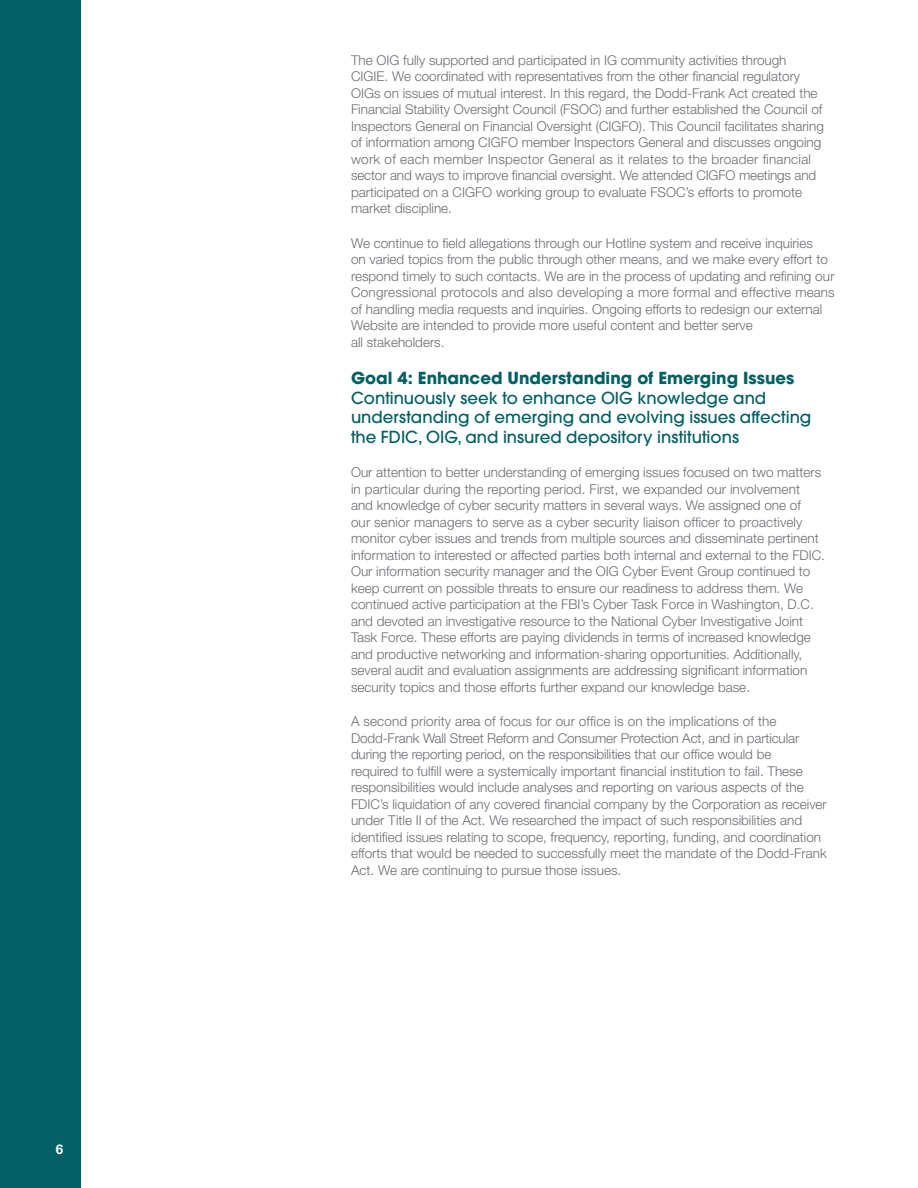
<style>
.page{position:relative;width:918px;height:1188px;background:#fff}
.page>*{position:absolute;margin:0;border:0;box-sizing:border-box;transform-origin:0 0}
.t1{font:500 16.5px/19.5px "Avant Garde";color:#025f63}
.t2{font:300 13.5px/16.5px "Helvetica Neue";color:#696c71}
.t3{font:700 13.5px "Helvetica Neue";color:#fff}
.s1{font-weight:700}
</style>
<div class="page">
<div style="left:0;top:0;width:81px;height:1188px;background:#025f63"></div>
<p class="t3" style="left:56px;top:1141px;width:9px">6</p>
<p class="t2" style="left:351px;top:51px;width:474px">The OIG fully supported and participated in IG community activities through CIGIE. We coordinated with representatives from the other financial regulatory OIGs on issues of mutual interest. In this regard, the Dodd-Frank Act created the Financial Stability Oversight Council (FSOC) and further established the Council of Inspectors General on Financial Oversight (CIGFO). This Council facilitates sharing of information among CIGFO member Inspectors General and discusses ongoing work of each member Inspector General as it relates to the broader financial sector and ways to improve financial oversight. We attended CIGFO meetings and participated on a CIGFO working group to evaluate FSOC’s efforts to promote market discipline.</p>
<p class="t2" style="left:351px;top:234px;width:485px">We continue to field allegations through our Hotline system and receive inquiries<br>on varied topics from the public through other means, and we make every effort to respond timely to such contacts. We are in the process of updating and refining our Congressional protocols and also developing a more formal and effective means of handling media requests and inquiries. Ongoing efforts to redesign our external Website are intended to provide more useful content and better serve<br>all stakeholders.</p>
<h3 class="t1" style="left:351px;top:368px;width:462px"><span class="s1">Goal 4: Enhanced Understanding of Emerging Issues </span>Continuously seek to enhance OIG knowledge and understanding of emerging and evolving issues affecting the FDIC, OIG, and insured depository institutions</h3>
<p class="t2" style="left:351px;top:464px;width:476px">Our attention to better understanding of emerging issues focused on two matters in particular during the reporting period. First, we expanded our involvement and knowledge of cyber security matters in several ways. We assigned one of<br>our senior managers to serve as a cyber security liaison officer to proactively monitor cyber issues and trends from multiple sources and disseminate pertinent information to interested or affected parties both internal and external to the FDIC.<br>Our information security manager and the OIG Cyber Event Group continued to keep current on possible threats to ensure our readiness to address them. We continued active participation at the FBI’s Cyber Task Force in Washington, D.C. and devoted an investigative resource to the National Cyber Investigative Joint Task Force. These efforts are paying dividends in terms of increased knowledge and productive networking and information-sharing opportunities. Additionally, several audit and evaluation assignments are addressing significant information security topics and those efforts further expand our knowledge base.</p>
<p class="t2" style="left:351px;top:713px;width:477px">A second priority area of focus for our office is on the implications of the Dodd-Frank Wall Street Reform and Consumer Protection Act, and in particular during the reporting period, on the responsibilities that our office would be<br>required to fulfill were a systemically important financial institution to fail. These responsibilities would include analyses and reporting on various aspects of the FDIC’s liquidation of any covered financial company by the Corporation as receiver under Title II of the Act. We researched the impact of such responsibilities and identified issues relating to scope, frequency, reporting, funding, and coordination efforts that would be needed to successfully meet the mandate of the Dodd-Frank Act. We are continuing to pursue those issues.</p>
</div>
